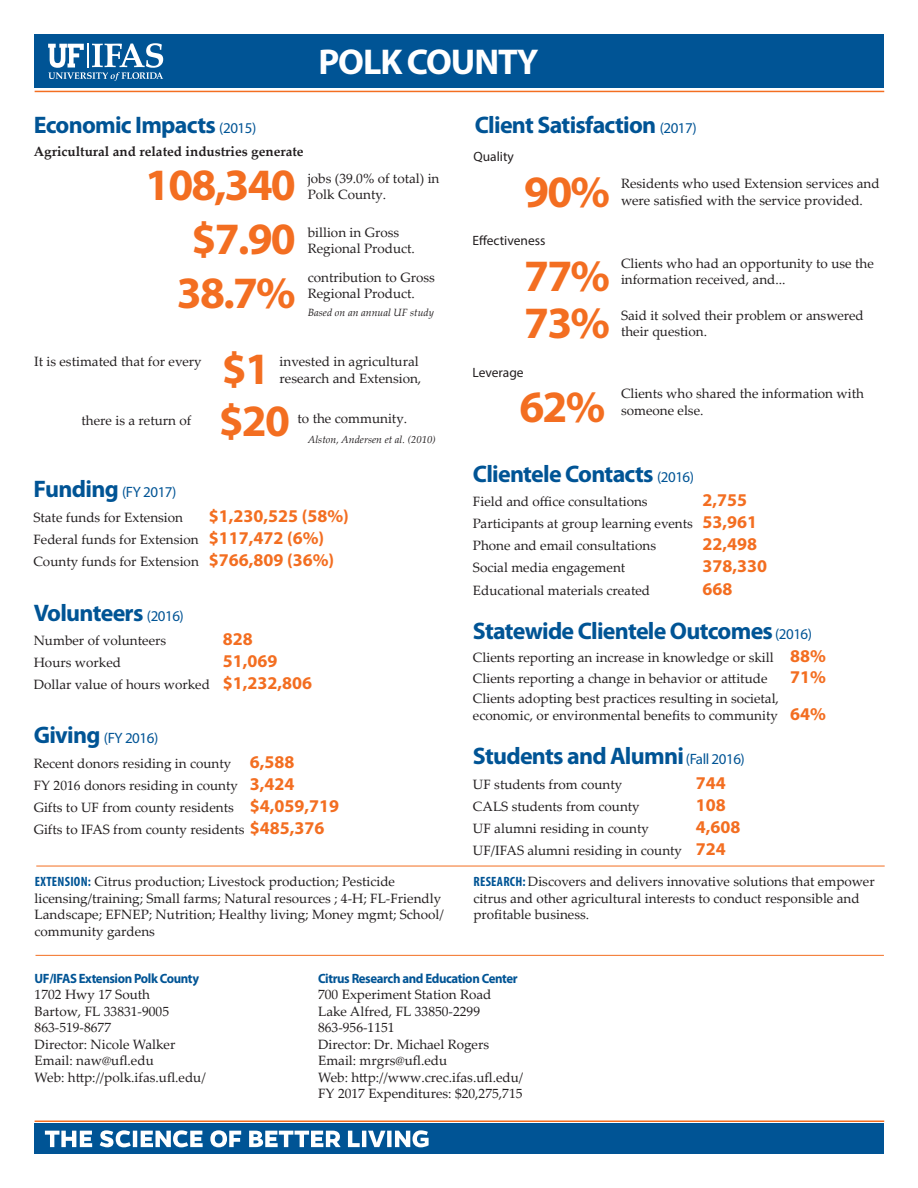
<style>
.page{position:relative;width:918px;height:1188px;background:#fff}
.page>*{position:absolute;margin:0;border:0;box-sizing:border-box;transform-origin:0 0}
.t1{font:700 45px "Myriad Pro";letter-spacing:-.04em;color:#f36e21}
.t2{font:700 36px "Myriad Pro";letter-spacing:-.03em;color:#fff}
.t3{font:700 24px "Myriad Pro";letter-spacing:-.03em;color:#005495}
.t4{font:700 18px "Myriad Pro";color:#f36e21}
.t5{font:15px "Myriad Pro";letter-spacing:-.03em;color:#005495}
.t6{font:13.5px/16.5px "Palatino Linotype";color:#231f20}
.t7{font:700 13.5px "Myriad Pro";letter-spacing:-.03em;color:#005495;scale:.95 1}
.t8{font:700 13.5px "Palatino Linotype";color:#231f20}
.t9{font:13.5px "Myriad Pro";color:#231f20}
.t10{font:italic 10.5px "Palatino Linotype";color:#231f20}
.s1{font-weight:400;font-size:15px}
.s2{font-weight:700;font-size:24px}
.s3{font-family:"Myriad Pro";font-weight:700;font-size:18px;color:#f36e21}
.s4{font-family:"Myriad Pro";font-weight:700;font-stretch:condensed;color:#005495}
</style>
<div class="page">
<div style="left:35px;top:34px;width:849px;height:54px;background:#005495"></div>
<svg style="left:48px;top:43px;width:115px;height:38px"></svg>
<hr style="left:35px;top:91px;width:849px;height:1px;background:#f36e21">
<div style="left:35px;top:1124px;width:849px;height:30px;background:#005495"></div>
<hr style="left:35px;top:1120px;width:849px;height:2px;background:#f36e21">
<hr style="left:36px;top:955px;width:848px;height:1px;background:#f36e21">
<hr style="left:36px;top:866px;width:849px;height:1px;background:#f36e21">
<svg style="left:45px;top:1130px;width:384px;height:17px"></svg>
<h2 class="t2" style="left:318px;top:39px;width:222px">POLK COUNTY</h2>
<h3 class="t3" style="left:34px;top:109px;width:224px">Economic Impacts <span class="s1">(2015)</span></h3>
<p class="t8" style="left:34px;top:142px;width:271px">Agricultural and related industries generate</p>
<h1 class="t1" style="left:145px;top:155px;width:152px">108,340</h1>
<p class="t6" style="left:308px;top:169px;width:133px">jobs (39.0% of total) in<br>Polk County.</p>
<h1 class="t1" style="left:192px;top:209px;width:106px">$7.90</h1>
<p class="t6" style="left:308px;top:223px;width:109px">billion in Gross<br>Regional Product.</p>
<h1 class="t1" style="left:177px;top:263px;width:121px">38.7%</h1>
<p class="t6" style="left:308px;top:268px;width:129px">contribution to Gross<br>Regional Product.</p>
<p class="t10" style="left:308px;top:305px;width:128px">Based on an annual UF study</p>
<p class="t6" style="left:34px;top:353px;width:169px">It is estimated that for every</p>
<h1 class="t1" style="left:222px;top:339px;width:50px">$1</h1>
<p class="t6" style="left:280px;top:353px;width:143px">invested in agricultural research and Extension,</p>
<p class="t6" style="left:82px;top:412px;width:111px">there is a return of</p>
<h1 class="t1" style="left:219px;top:392px;width:73px">$20</h1>
<p class="t6" style="left:298px;top:410px;width:111px">to the community.</p>
<p class="t10" style="left:308px;top:432px;width:129px">Alston, Andersen et al. (2010)</p>
<p class="t5" style="left:33px;top:483px;width:145px"><span class="s2">Funding</span> (FY 2017)</p>
<p class="t6" style="left:33px;top:508px;width:151px">State funds for Extension</p>
<h3 class="t4" style="left:209px;top:504px;width:142px">$1,230,525 (58%)</h3>
<p class="t6" style="left:33px;top:528px;width:302px;line-height:22.2px">Federal funds for Extension <span class="s3">$117,472 (6%)<br></span>County funds for Extension <span class="s3">$766,809 (36%)</span></p>
<h3 class="t3" style="left:34px;top:597px;width:152px">Volunteers <span class="s1">(2016)</span></h3>
<p class="t6" style="left:34px;top:632px;width:134px">Number of volunteers</p>
<h3 class="t4" style="left:223px;top:627px;width:31px">828</h3>
<p class="t6" style="left:34px;top:654px;width:89px">Hours worked</p>
<h3 class="t4" style="left:223px;top:649px;width:56px">51,069</h3>
<p class="t6" style="left:34px;top:676px;width:280px">Dollar value of hours worked <span class="s3">$1,232,806</span></p>
<p class="t5" style="left:34px;top:729px;width:126px"><span class="s2">Giving</span> (FY 2016)</p>
<p class="t6" style="left:34px;top:752px;width:307px;line-height:22px">Recent donors residing in county <span class="s3">6,588<br></span>FY 2016 donors residing in county <span class="s3">3,424<br></span>Gifts to UF from county residents <span class="s3">$4,059,719<br></span>Gifts to IFAS from county residents <span class="s3">$485,376</span></p>
<h3 class="t3" style="left:475px;top:109px;width:223px">Client Satisfaction <span class="s1">(2017)</span></h3>
<p class="t9" style="left:473px;top:149px;width:42px">Quality</p>
<h1 class="t1" style="left:524px;top:162px;width:87px">90%</h1>
<p class="t6" style="left:621px;top:175px;width:260px">Residents who used Extension services and were satisfied with the service provided.</p>
<p class="t9" style="left:472px;top:233px;width:75px">Effectiveness</p>
<h1 class="t1" style="left:524px;top:246px;width:87px">77%</h1>
<p class="t6" style="left:621px;top:255px;width:254px">Clients who had an opportunity to use the information received, and...</p>
<h1 class="t1" style="left:524px;top:294px;width:87px">73%</h1>
<p class="t6" style="left:621px;top:306px;width:244px">Said it solved their problem or answered their question.</p>
<p class="t9" style="left:472px;top:364px;width:53px">Leverage</p>
<h1 class="t1" style="left:519px;top:378px;width:87px">62%</h1>
<p class="t6" style="left:621px;top:385px;width:244px">Clients who shared the information with someone else.</p>
<h3 class="t3" style="left:473px;top:458px;width:223px">Clientele Contacts <span class="s1">(2016)</span></h3>
<p class="t6" style="left:473px;top:493px;width:176px">Field and office consultations</p>
<h3 class="t4" style="left:702px;top:489px;width:46px">2,755</h3>
<p class="t6" style="left:473px;top:512px;width:286px;line-height:22px">Participants at group learning events <span class="s3">53,961<br></span>Phone and email consultations</p>
<h3 class="t4" style="left:702px;top:533px;width:56px">22,498</h3>
<p class="t6" style="left:473px;top:559px;width:154px">Social media engagement</p>
<h3 class="t4" style="left:702px;top:555px;width:66px">378,330</h3>
<p class="t6" style="left:473px;top:581px;width:179px">Educational materials created</p>
<h3 class="t4" style="left:702px;top:577px;width:31px">668</h3>
<h3 class="t3" style="left:473px;top:615px;width:341px">Statewide Clientele Outcomes <span class="s1">(2016)</span></h3>
<p class="t6" style="left:473px;top:647px;width:355px;line-height:20.5px">Clients reporting an increase in knowledge or skill <span class="s3">88%<br></span>Clients reporting a change in behavior or attitude</p>
<h3 class="t4" style="left:790px;top:665px;width:37px">71%</h3>
<p class="t6" style="left:473px;top:690px;width:355px">Clients adopting best practices resulting in societal, economic, or environmental benefits to community <span class="s3">64%</span></p>
<h3 class="t3" style="left:473px;top:741px;width:273px">Students and Alumni <span class="s1">(Fall 2016)</span></h3>
<p class="t6" style="left:473px;top:776px;width:151px">UF students from county</p>
<h3 class="t4" style="left:696px;top:771px;width:31px">744</h3>
<p class="t6" style="left:473px;top:798px;width:168px">CALS students from county</p>
<h3 class="t4" style="left:696px;top:793px;width:31px">108</h3>
<p class="t6" style="left:473px;top:820px;width:178px">UF alumni residing in county</p>
<h3 class="t4" style="left:696px;top:816px;width:46px">4,608</h3>
<p class="t6" style="left:473px;top:842px;width:254px">UF/IFAS alumni residing in county <span class="s3">724</span></p>
<p class="t6" style="left:35px;top:873px;width:411px"><span class="s4">EXTENSION:</span> Citrus production; Livestock production; Pesticide licensing/training; Small farms; Natural resources ; 4-H; FL-Friendly Landscape; EFNEP; Nutrition; Healthy living; Money mgmt; School/ community gardens</p>
<p class="t6" style="left:473px;top:873px;width:403px"><span class="s4">RESEARCH:</span> Discovers and delivers innovative solutions that empower citrus and other agricultural interests to conduct responsible and profitable business.</p>
<p class="t7" style="left:35px;top:970px;width:175px">UF/IFAS Extension Polk County</p>
<p class="t6" style="left:35px;top:986px;width:173px">1702 Hwy 17 South<br>Bartow, FL 33831-9005<br>863-519-8677<br>Director: Nicole Walker<br>Email: naw@ufl.edu<br>Web: http://polk.ifas.ufl.edu/</p>
<p class="t7" style="left:318px;top:970px;width:212px">Citrus Research and Education Center</p>
<p class="t6" style="left:318px;top:986px;width:207px">700 Experiment Station Road<br>Lake Alfred, FL 33850-2299<br>863-956-1151<br>Director: Dr. Michael Rogers<br>Email: mrgrs@ufl.edu<br>Web: http://www.crec.ifas.ufl.edu/<br>FY 2017 Expenditures: $20,275,715</p>
</div>
